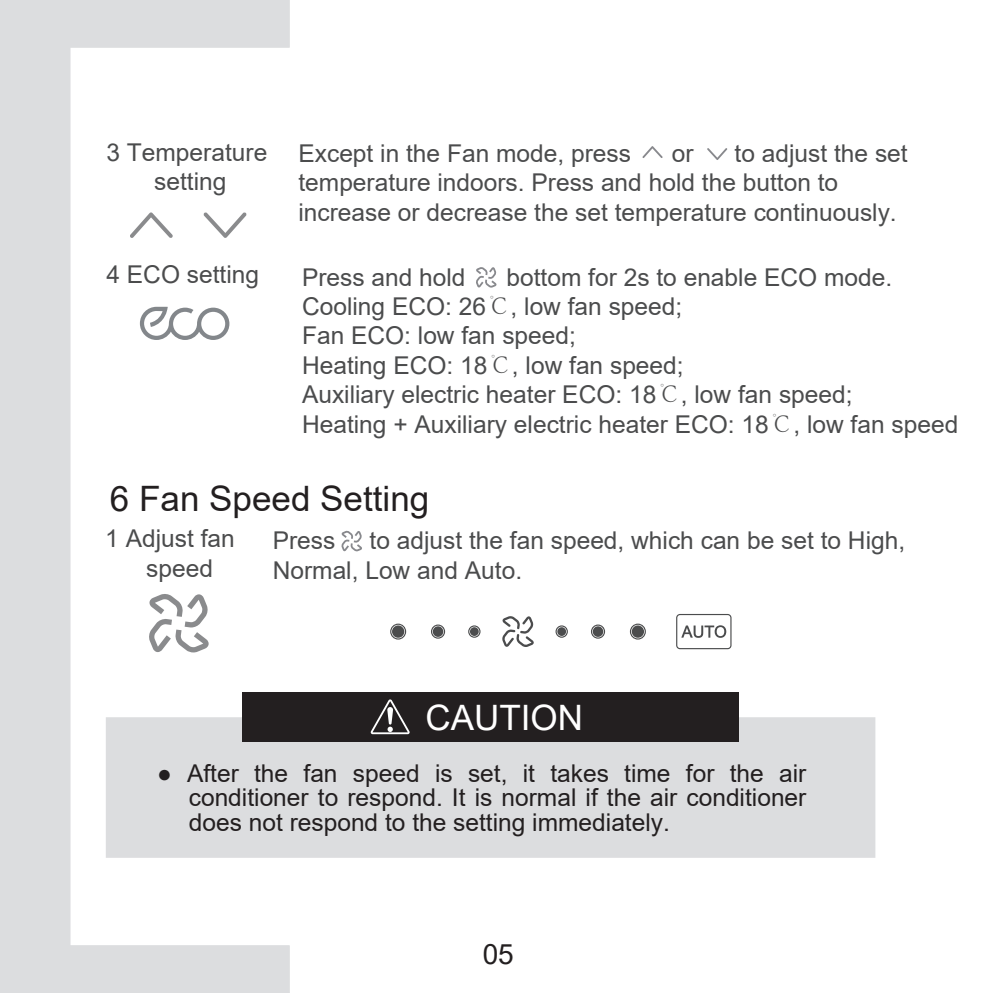
<style>
.page{position:relative;width:993px;height:993px;background:#fff}
.page>*{position:absolute;margin:0;border:0;box-sizing:border-box;transform-origin:0 0}
.t1{font:35px "Arial";color:#231f20}
.t2{font:35px "Arial";color:#fff}
.t3{font:28px "Arial";color:#231f20}
.t4{font:24.5px/29.4px "Arial";color:#4b4c4d}
.t5{font:24.5px/24.5px "Arial";color:#231f20;text-align:justify}
.s1{font-family:"Adobe Song Std";font-weight:300}
</style>
<div class="page">
<div style="left:308px;top:717px;width:567px;height:140px;background:#dcdddf"></div>
<div style="left:242px;top:691px;width:496px;height:50px;background:#231f20"></div>
<svg style="left:370px;top:699px;width:39px;height:35px"></svg>
<svg style="left:341px;top:530px;width:21px;height:21px"></svg>
<svg style="left:642px;top:146px;width:20px;height:12px"></svg>
<svg style="left:707px;top:148px;width:20px;height:12px"></svg>
<svg style="left:676px;top:614px;width:55px;height:35px"></svg>
<svg style="left:502px;top:616px;width:31px;height:30px"></svg>
<svg style="left:468px;top:625px;width:12px;height:12px"></svg>
<div style="left:470px;top:627px;width:8px;height:8px;background:#4b4c4d;border-radius:50%"></div>
<svg style="left:431px;top:624px;width:14px;height:14px"></svg>
<div style="left:432px;top:626px;width:11px;height:10px;background:#4b4c4d;border-radius:50%"></div>
<svg style="left:390px;top:623px;width:16px;height:16px"></svg>
<div style="left:392px;top:625px;width:12px;height:12px;background:#4b4c4d;border-radius:50%"></div>
<svg style="left:555px;top:625px;width:12px;height:12px"></svg>
<div style="left:557px;top:627px;width:9px;height:8px;background:#4b4c4d;border-radius:50%"></div>
<svg style="left:591px;top:624px;width:14px;height:14px"></svg>
<div style="left:592px;top:626px;width:11px;height:10px;background:#4b4c4d;border-radius:50%"></div>
<svg style="left:629px;top:623px;width:16px;height:16px"></svg>
<div style="left:631px;top:625px;width:12px;height:12px;background:#4b4c4d;border-radius:50%"></div>
<svg style="left:0;top:0;width:308px;height:993px"></svg>
<svg style="left:476px;top:267px;width:20px;height:20px"></svg>
<p class="t4" style="left:106px;top:137px;width:162px;text-align:center">3 Temperature setting</p>
<p class="t4" style="left:106px;top:260px;width:154px">4 ECO setting</p>
<p class="t4" style="left:298px;top:138px;width:610px;text-indent:436px">to adjust the set temperature indoors. Press and hold the button to increase or decrease the set temperature continuously.</p>
<p class="t4" style="left:298px;top:138px;width:334px">Except in the Fan mode, press</p>
<p class="t4" style="left:671px;top:138px;width:23px">or</p>
<p class="t4" style="left:302px;top:262px;width:657px;text-indent:204px">bottom for 2s to enable ECO mode.<br>Cooling ECO: 26<span class="s1">℃</span>, low fan speed;<br>Fan ECO: low fan speed;<br>Heating ECO: 18<span class="s1">℃</span>, low fan speed;<br>Auxiliary electric heater ECO: 18<span class="s1">℃</span>, low fan speed;<br>Heating + Auxiliary electric heater ECO: 18<span class="s1">℃</span>, low fan speed</p>
<p class="t4" style="left:302px;top:262px;width:165px">Press and hold</p>
<h1 class="t1" style="left:110px;top:474px;width:321px">6 Fan Speed Setting</h1>
<p class="t4" style="left:146px;top:523px;width:90px;text-indent:-41px">1 Adjust fan speed</p>
<p class="t4" style="left:273px;top:525px;width:64px">Press</p>
<p class="t4" style="left:273px;top:525px;width:633px;text-indent:97px">to adjust the fan speed, which can be set to High,<br>Normal, Low and Auto.</p>
<h1 class="t2" style="left:425px;top:692px;width:159px">CAUTION</h1>
<p class="t5" style="left:189px;top:760px;width:619px;text-indent:-32px">● After the fan speed is set, it takes time for the air conditioner to respond. It is normal if the air conditioner does not respond to the setting immediately.</p>
<p class="t3" style="left:482px;top:934px;width:33px">05</p>
</div>
